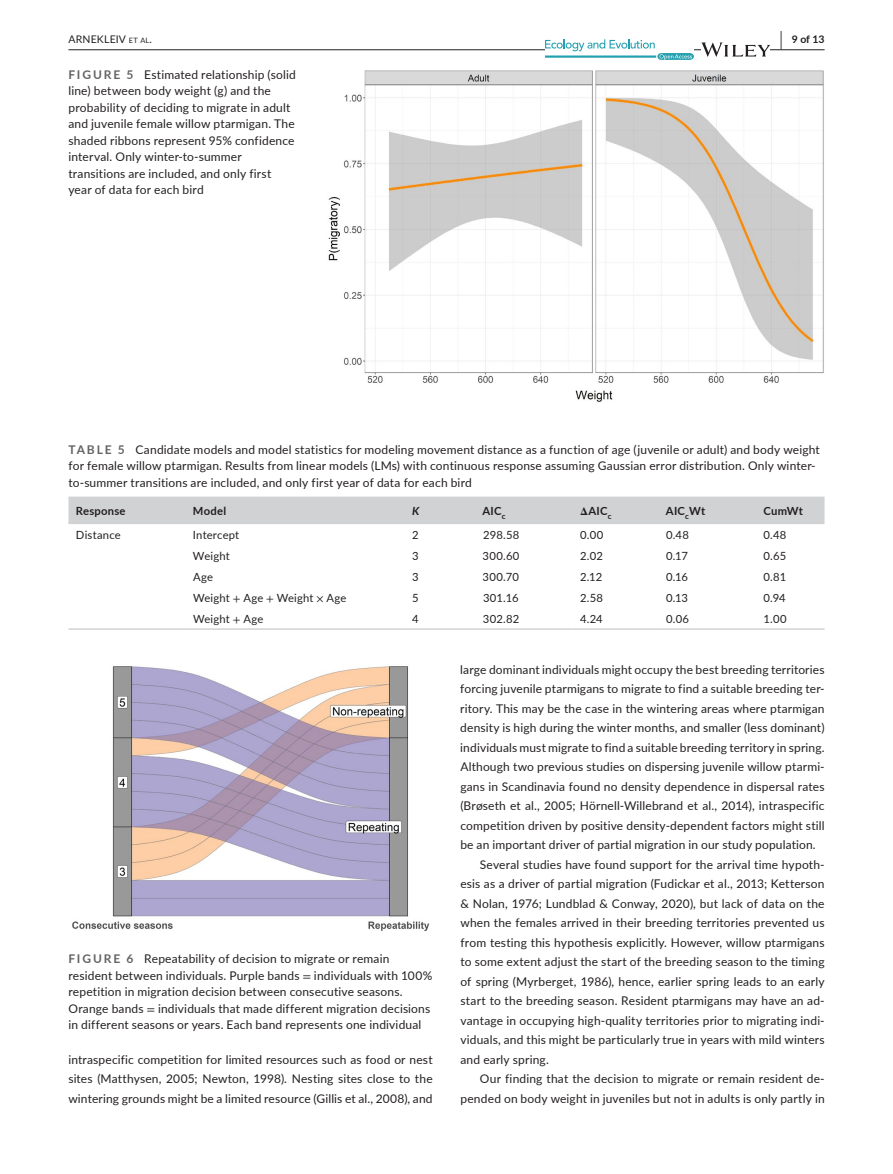
<style>
.page{position:relative;width:893px;height:1174px;background:#fff}
.page>*{position:absolute;margin:0;border:0;box-sizing:border-box;transform-origin:0 0}
.t1{font:12px/16.5px "Lato";letter-spacing:.015em;color:#231f20}
.t2{font:11.25px "Lato";letter-spacing:.01em;color:#231f20}
.t3{font:700 11.25px "Lato";letter-spacing:.02em;color:#231f20}
.t4{font:italic 700 11.25px "Lato";color:#231f20}
.t5{font:10.5px "Lato";letter-spacing:.02em;color:#231f20}
.t6{font:700 10.5px "Lato";color:#231f20}
.s1{font-size:7.35px}
.s2{font-size:19.5px}
.s3{font-weight:700;color:#636366}
.s4{font-family:"STIX"}
</style>
<div class="page">
<hr style="left:68px;top:49px;width:756px;height:1px;background:#231f20">
<svg style="left:545px;top:39px;width:149px;height:21px"></svg>
<svg style="left:701px;top:42px;width:69px;height:15px"></svg>
<img style="left:328px;top:70px;width:496px;height:332px">
<div style="left:68px;top:496px;width:756px;height:28px;background:#d1d2d4"></div>
<hr style="left:68px;top:628px;width:117px;height:2px;background:#d1d2d4">
<hr style="left:185px;top:628px;width:219px;height:2px;background:#d1d2d4">
<hr style="left:404px;top:628px;width:71px;height:2px;background:#d1d2d4">
<hr style="left:475px;top:628px;width:97px;height:2px;background:#d1d2d4">
<hr style="left:572px;top:628px;width:86px;height:2px;background:#d1d2d4">
<hr style="left:658px;top:628px;width:98px;height:2px;background:#d1d2d4">
<hr style="left:756px;top:628px;width:68px;height:2px;background:#d1d2d4">
<img style="left:72px;top:666px;width:357px;height:265px">
<p class="t5" style="left:68px;top:31px;width:85px">ARNEKLEIV <span class="s1">et al</span>.</p>
<p class="t6" style="left:780px;top:31px;width:46px"><span class="s2">|</span> 9 of 13</p>
<p class="t1" style="left:68px;top:66px;width:229px"><span class="s3">FIGURE 5</span> Estimated relationship (solid line) between body weight (g) and the probability of deciding to migrate in adult and juvenile female willow ptarmigan. The shaded ribbons represent 95% confidence interval. Only winter-to-summer transitions are included, and only first year of data for each bird</p>
<p class="t1" style="left:68px;top:441px;width:753px"><span class="s3">TABLE 5</span> Candidate models and model statistics for modeling movement distance as a function of age (juvenile or adult) and body weight for female willow ptarmigan. Results from linear models (LMs) with continuous response assuming Gaussian error distribution. Only winter&shy;to-summer transitions are included, and only first year of data for each bird</p>
<p class="t3" style="left:76px;top:502px;width:51px">Response</p>
<p class="t3" style="left:193px;top:502px;width:35px">Model</p>
<p class="t4" style="left:412px;top:502px;width:9px">K</p>
<p class="t3" style="left:482px;top:502px;width:25px">AIC<sub>c</sub></p>
<p class="t3" style="left:580px;top:502px;width:33px"><span class="s4">Δ</span>AIC<sub>c</sub></p>
<p class="t3" style="left:666px;top:502px;width:41px">AIC<sub>c</sub>Wt</p>
<p class="t3" style="left:763px;top:502px;width:41px">CumWt</p>
<p class="t2" style="left:76px;top:526px;width:46px">Distance</p>
<p class="t2" style="left:193px;top:526px;width:48px">Intercept</p>
<p class="t2" style="left:412px;top:526px;width:8px">2</p>
<p class="t2" style="left:483px;top:526px;width:38px">298.58</p>
<p class="t2" style="left:580px;top:526px;width:25px">0.00</p>
<p class="t2" style="left:666px;top:526px;width:24px">0.48</p>
<p class="t2" style="left:763px;top:526px;width:24px">0.48</p>
<p class="t2" style="left:193px;top:548px;width:38px">Weight</p>
<p class="t2" style="left:412px;top:548px;width:8px">3</p>
<p class="t2" style="left:482px;top:548px;width:38px">300.60</p>
<p class="t2" style="left:580px;top:548px;width:24px">2.02</p>
<p class="t2" style="left:666px;top:548px;width:23px">0.17</p>
<p class="t2" style="left:763px;top:548px;width:24px">0.65</p>
<p class="t2" style="left:193px;top:569px;width:21px">Age</p>
<p class="t2" style="left:412px;top:569px;width:8px">3</p>
<p class="t2" style="left:483px;top:569px;width:38px">300.70</p>
<p class="t2" style="left:580px;top:569px;width:24px">2.12</p>
<p class="t2" style="left:666px;top:569px;width:24px">0.16</p>
<p class="t2" style="left:763px;top:569px;width:24px">0.81</p>
<p class="t2" style="left:193px;top:590px;width:155px">Weight <span class="s4">+</span> Age <span class="s4">+</span> Weight <span class="s4">×</span> Age</p>
<p class="t2" style="left:412px;top:590px;width:8px">5</p>
<p class="t2" style="left:483px;top:590px;width:37px">301.16</p>
<p class="t2" style="left:580px;top:590px;width:24px">2.58</p>
<p class="t2" style="left:666px;top:590px;width:24px">0.13</p>
<p class="t2" style="left:763px;top:590px;width:24px">0.94</p>
<p class="t2" style="left:193px;top:611px;width:72px">Weight <span class="s4">+</span> Age</p>
<p class="t2" style="left:412px;top:611px;width:8px">4</p>
<p class="t2" style="left:483px;top:611px;width:38px">302.82</p>
<p class="t2" style="left:580px;top:611px;width:24px">4.24</p>
<p class="t2" style="left:666px;top:611px;width:24px">0.06</p>
<p class="t2" style="left:764px;top:611px;width:25px">1.00</p>
<p class="t1" style="left:68px;top:950px;width:365px"><span class="s3">FIGURE 6</span> Repeatability of decision to migrate or remain resident between individuals. Purple bands <span class="s4">=</span> individuals with 100% repetition in migration decision between consecutive seasons.<br>Orange bands <span class="s4">=</span> individuals that made different migration decisions in different seasons or years. Each band represents one individual</p>
<p class="t1" style="left:68px;top:1049px;width:366px;line-height:19.5px;text-align:justify">intraspecific competition for limited resources such as food or nest sites (Matthysen, 2005; Newton, 1998). Nesting sites close to the wintering grounds might be a limited resource (Gillis et al., 2008), and</p>
<p class="t1" style="left:460px;top:660px;width:366px">large dominant individuals might occupy the best breeding territories</p>
<p class="t1" style="left:460px;top:680px;width:366px">forcing juvenile ptarmigans to migrate to find a suitable breeding ter-</p>
<p class="t1" style="left:460px;top:699px;width:366px">ritory. This may be the case in the wintering areas where ptarmigan</p>
<p class="t1" style="left:460px;top:719px;width:366px">density is high during the winter months, and smaller (less dominant)</p>
<p class="t1" style="left:460px;top:738px;width:366px">individuals must migrate to find a suitable breeding territory in spring.</p>
<p class="t1" style="left:460px;top:758px;width:366px">Although two previous studies on dispersing juvenile willow ptarmi-</p>
<p class="t1" style="left:460px;top:777px;width:366px">gans in Scandinavia found no density dependence in dispersal rates</p>
<p class="t1" style="left:460px;top:797px;width:366px">(Brøseth et al., 2005; Hörnell-Willebrand et al., 2014), intraspecific</p>
<p class="t1" style="left:460px;top:816px;width:366px">competition driven by positive density-dependent factors might still</p>
<p class="t1" style="left:460px;top:836px;width:357px">be an important driver of partial migration in our study population.</p>
<p class="t1" style="left:480px;top:855px;width:346px">Several studies have found support for the arrival time hypoth-</p>
<p class="t1" style="left:460px;top:875px;width:366px">esis as a driver of partial migration (Fudickar et al., 2013; Ketterson</p>
<p class="t1" style="left:460px;top:894px;width:366px">&amp; Nolan, 1976; Lundblad &amp; Conway, 2020), but lack of data on the</p>
<p class="t1" style="left:460px;top:914px;width:366px">when the females arrived in their breeding territories prevented us</p>
<p class="t1" style="left:460px;top:933px;width:366px">from testing this hypothesis explicitly. However, willow ptarmigans</p>
<p class="t1" style="left:460px;top:953px;width:366px">to some extent adjust the start of the breeding season to the timing</p>
<p class="t1" style="left:460px;top:972px;width:366px">of spring (Myrberget, 1986), hence, earlier spring leads to an early</p>
<p class="t1" style="left:460px;top:992px;width:366px">start to the breeding season. Resident ptarmigans may have an ad-</p>
<p class="t1" style="left:460px;top:1011px;width:366px">vantage in occupying high-quality territories prior to migrating indi-</p>
<p class="t1" style="left:460px;top:1031px;width:366px">viduals, and this might be particularly true in years with mild winters</p>
<p class="t1" style="left:460px;top:1050px;width:90px">and early spring.</p>
<p class="t1" style="left:480px;top:1070px;width:346px">Our finding that the decision to migrate or remain resident de-</p>
<p class="t1" style="left:460px;top:1089px;width:366px">pended on body weight in juveniles but not in adults is only partly in</p>
</div>
